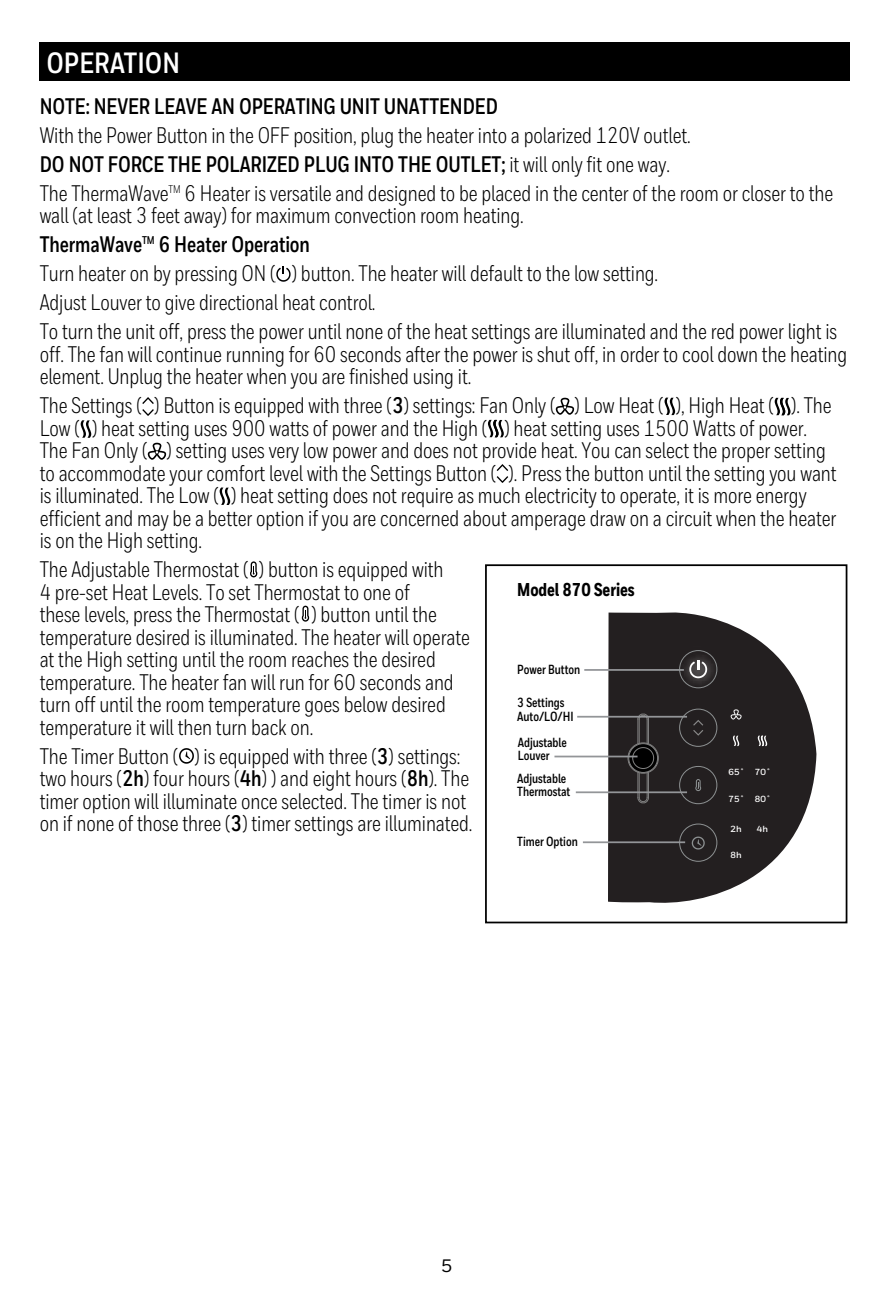
<style>
.page{position:relative;width:891px;height:1296px;background:#fff}
.page>*{position:absolute;margin:0;border:0;box-sizing:border-box;transform-origin:0 0}
.t1{font:700 29.25px "Honeywell Cond";color:#fff}
.t2{font:22.5px/22.5px "Honeywell Cond";letter-spacing:-.005em;color:#000;scale:.95 1}
.t3{font:700 22.5px "Honeywell Cond";letter-spacing:-.005em;color:#000;scale:.95 1}
.t4{font:800 18.45px "Honeywell Cond";letter-spacing:-.005em;color:#000;scale:.95 1}
.t5{font:500 18px "Honeywell Sans";color:#000}
.t6{font:700 13.28px/13.3px "Honeywell Cond";letter-spacing:-.005em;color:#000;scale:.95 1}
.t7{font:700 8.78px "Honeywell Sans";color:#fff}
.s1{font-weight:700}
</style>
<div class="page">
<div style="left:40px;top:43px;width:810px;height:38px;background:#000"></div>
<svg style="left:276px;top:267px;width:15px;height:15px"></svg>
<svg style="left:150px;top:399px;width:4px;height:15px"></svg>
<img style="left:142px;top:397px;width:8px;height:19px">
<svg style="left:556px;top:398px;width:18px;height:17px"></svg>
<svg style="left:665px;top:398px;width:10px;height:17px"></svg>
<svg style="left:775px;top:398px;width:16px;height:17px"></svg>
<svg style="left:81px;top:420px;width:10px;height:18px"></svg>
<svg style="left:488px;top:420px;width:16px;height:17px"></svg>
<svg style="left:148px;top:443px;width:18px;height:17px"></svg>
<svg style="left:504px;top:465px;width:4px;height:17px"></svg>
<img style="left:496px;top:464px;width:8px;height:19px">
<svg style="left:220px;top:488px;width:10px;height:17px"></svg>
<svg style="left:250px;top:561px;width:7px;height:16px"></svg>
<svg style="left:302px;top:606px;width:7px;height:16px"></svg>
<svg style="left:179px;top:748px;width:15px;height:16px"></svg>
<svg style="left:608px;top:612px;width:208px;height:291px;fill:#231f20"></svg>
<div style="left:679px;top:709px;width:38px;height:38px;border:1px solid #8c9091;border-radius:50%"></div>
<svg style="left:693px;top:720px;width:10px;height:16px"></svg>
<div style="left:679px;top:766px;width:38px;height:38px;border:1px solid #8c9091;border-radius:50%"></div>
<svg style="left:695px;top:779px;width:6px;height:12px"></svg>
<img style="left:675px;top:646px;width:46px;height:46px">
<svg style="left:689px;top:660px;width:18px;height:18px"></svg>
<div style="left:679px;top:824px;width:38px;height:38px;border:1px solid #8c9091;border-radius:50%"></div>
<div style="left:679px;top:650px;width:38px;height:38px;border:1px solid #8c9091;border-radius:50%"></div>
<svg style="left:692px;top:837px;width:13px;height:13px"></svg>
<svg style="left:733px;top:736px;width:6px;height:10px"></svg>
<svg style="left:758px;top:736px;width:9px;height:10px"></svg>
<svg style="left:730px;top:709px;width:12px;height:11px"></svg>
<hr style="left:647px;top:719px;width:1px;height:79px;background:#818181">
<hr style="left:639px;top:719px;width:1px;height:79px;background:#818181">
<hr style="left:648px;top:719px;width:1px;height:79px;background:#818181">
<hr style="left:638px;top:719px;width:1px;height:79px;background:#818181">
<svg style="left:637px;top:797px;width:12px;height:7px"></svg>
<svg style="left:637px;top:713px;width:12px;height:7px"></svg>
<svg style="left:628px;top:743px;width:30px;height:30px"></svg>
<div style="left:628px;top:743px;width:31px;height:31px;border:1px solid #818181;border-radius:50%"></div>
<div style="left:628px;top:743px;width:30px;height:30px;border:1px solid #818181;border-radius:50%"></div>
<svg style="left:632px;top:747px;width:22px;height:22px"></svg>
<div style="left:485px;top:564px;width:362px;height:359px;border:2px solid #000"></div>
<hr style="left:584px;top:669px;width:100px;height:2px;background:#939598">
<hr style="left:554px;top:756px;width:84px;height:1px;background:#939598">
<hr style="left:577px;top:716px;width:110px;height:2px;background:#939598">
<hr style="left:576px;top:791px;width:111px;height:2px;background:#939598">
<hr style="left:583px;top:841px;width:102px;height:2px;background:#939598">
<h1 class="t1" style="left:46px;top:45px;width:135px">OPERATION</h1>
<p class="t3" style="left:40px;top:93px;width:484px">NOTE: NEVER LEAVE AN OPERATING UNIT UNATTENDED</p>
<p class="t2" style="left:40px;top:121px;width:837px;line-height:29px">With the Power Button in the OFF position, plug the heater into a polarized 120V outlet.<br><span class="s1">DO NOT FORCE THE POLARIZED PLUG INTO THE OUTLET;</span> it will only fit one way.<br>The ThermaWave<sup>TM</sup> 6 Heater is versatile and designed to be placed in the center of the room or closer to the</p>
<p class="t2" style="left:40px;top:201px;width:841px;line-height:29px">wall (at least 3 feet away) for maximum convection room heating.<br><span class="s1">ThermaWave</span><sup>TM</sup> <span class="s1">6 Heater Operation<br></span>Turn heater on by pressing ON ( ) button. The heater will default to the low setting.<br>Adjust Louver to give directional heat control.<br>To turn the unit off, press the power until none of the heat settings are illuminated and the red power light is</p>
<p class="t2" style="left:40px;top:343px;width:852px">off. The fan will continue running for 60 seconds after the power is shut off, in order to cool down the heating element. Unplug the heater when you are finished using it.</p>
<p class="t2" style="left:40px;top:394px;width:840px">The Settings ( ) Button is equipped with three (<span class="s1">3</span>) settings: Fan Only ( ) Low Heat ( ), High Heat ( ). The Low ( ) heat setting uses 900 watts of power and the High ( ) heat setting uses 1500 Watts of power.<br>The Fan Only ( ) setting uses very low power and does not provide heat. You can select the proper setting to accommodate your comfort level with the Settings Button ( ). Press the button until the setting you want is illuminated. The Low ( ) heat setting does not require as much electricity to operate, it is more energy efficient and may be a better option if you are concerned about amperage draw on a circuit when the heater is on the High setting.</p>
<p class="t2" style="left:40px;top:558px;width:454px">The Adjustable Thermostat ( ) button is equipped with<br>4 pre-set Heat Levels. To set Thermostat to one of<br>these levels, press the Thermostat ( ) button until the temperature desired is illuminated. The heater will operate at the High setting until the room reaches the desired temperature. The heater fan will run for 60 seconds and turn off until the room temperature goes below desired temperature it will then turn back on.</p>
<p class="t2" style="left:40px;top:745px;width:457px">The Timer Button ( ) is equipped with three (<span class="s1">3</span>) settings: two hours (<span class="s1">2h</span>) four hours (<span class="s1">4h</span>) ) and eight hours (<span class="s1">8h</span>). The timer option will illuminate once selected. The timer is not on if none of those three (<span class="s1">3</span>) timer settings are illuminated.</p>
<p class="t4" style="left:517px;top:578px;width:125px">Model 870 Series</p>
<p class="t6" style="left:517px;top:663px;width:68px">Power Button</p>
<p class="t6" style="left:517px;top:695px;width:61px;line-height:14.4px">3 Settings<br>Auto/LO/HI</p>
<p class="t6" style="left:518px;top:736px;width:53px">Adjustable<br>Louver</p>
<p class="t6" style="left:517px;top:772px;width:57px">Adjustable<br>Thermostat</p>
<p class="t7" style="left:728px;top:767px;width:44px">65˚ 70˚</p>
<p class="t7" style="left:728px;top:793px;width:44px">75˚ 80˚</p>
<p class="t7" style="left:731px;top:824px;width:13px">2h</p>
<p class="t7" style="left:731px;top:850px;width:13px">8h</p>
<p class="t7" style="left:757px;top:824px;width:13px">4h</p>
<p class="t6" style="left:517px;top:835px;width:65px">Timer Option</p>
<p class="t5" style="left:441px;top:1255px;width:13px">5</p>
</div>
